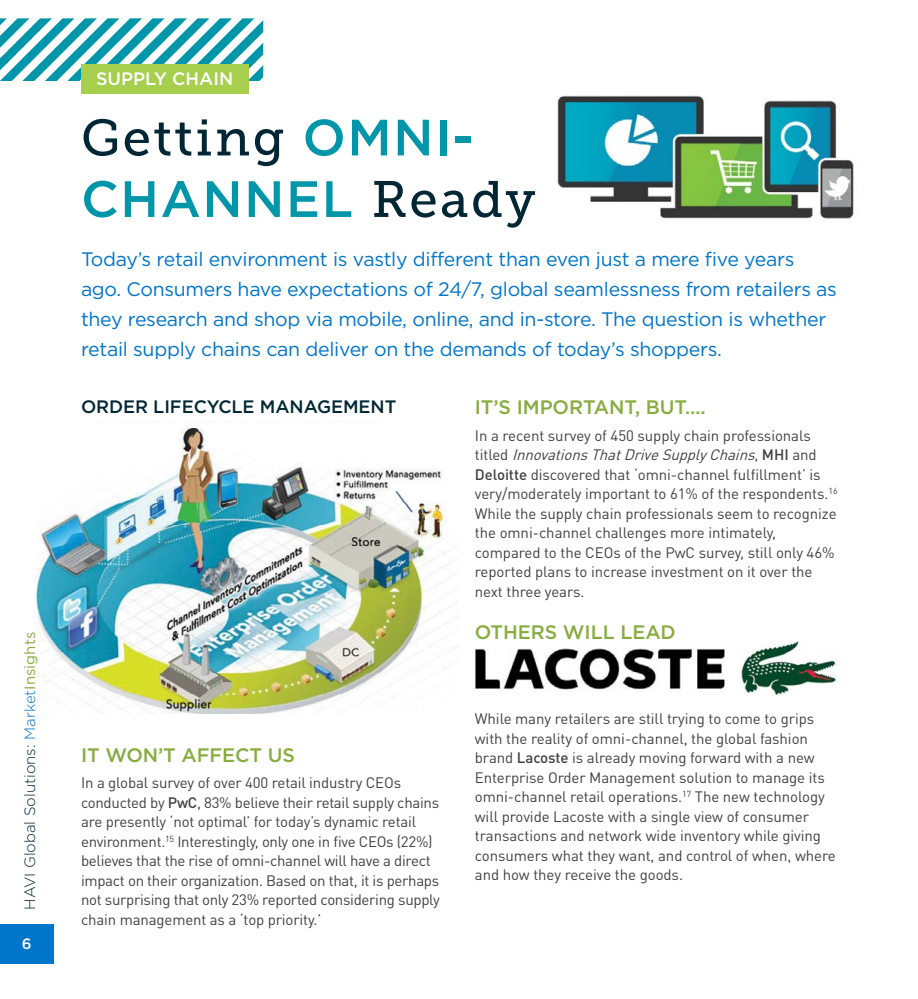
<style>
.page{position:relative;width:918px;height:999px;background:#fff}
.page>*{position:absolute;margin:0;border:0;box-sizing:border-box;transform-origin:0 0}
.t1{font:51px "Museo Slab 500";letter-spacing:.05em;color:#012735}
.t2{font:500 51px "Gotham";letter-spacing:.03em;color:#0096a9}
.t3{font:19.5px/30px "Gotham";letter-spacing:-.015em;color:#0075c9}
.t4{font:500 19.5px "Gotham";letter-spacing:-.005em;color:#87ac3f}
.t5{font:500 18px "Gotham";letter-spacing:-.005em;color:#012735}
.t6{font:500 18px "Gotham";color:#fff}
.t7{font:15px/19.5px "DINOT";letter-spacing:-.005em;color:#414042}
.t8{font:300 15px "Gotham";color:#012735}
.t9{font:500 15px "Gotham";color:#fff}
.s1{color:#0075c9}
.s2{font-weight:400;color:#87ac3f}
.s3{font-family:"Gotham";font-weight:500;color:#0096a9}
.s4{font-family:"Museo Slab 500";font-weight:400;color:#012735}
.s5{font-weight:500}
.s6{font-style:italic}
</style>
<div class="page">
<img style="left:35px;top:428px;width:420px;height:286px">
<svg style="left:0;top:18px;width:263px;height:63px"></svg>
<div style="left:81px;top:64px;width:167px;height:29px;background:#a5cf4d"></div>
<img style="left:557px;top:95px;width:297px;height:124px">
<div style="left:0;top:924px;width:53px;height:40px;background:#0075c9"></div>
<img style="left:475px;top:648px;width:250px;height:42px">
<img style="left:741px;top:641px;width:96px;height:54px">
<p class="t8" style="left:22px;top:910px;width:279px;rotate:-90deg">HAVI Global Solutions: <span class="s1">Market</span><span class="s2">Insights</span></p>
<p class="t9" style="left:22px;top:935px;width:11px">6</p>
<p class="t6" style="left:96px;top:68px;width:139px">SUPPLY CHAIN</p>
<h1 class="t1" style="left:81px;top:109px;width:394px">Getting <span class="s3">OMNI-</span></h1>
<h1 class="t2" style="left:81px;top:170px;width:456px">CHANNEL <span class="s4">Ready</span></h1>
<p class="t3" style="left:81px;top:243px;width:758px">Today’s retail environment is vastly different than even just a mere five years ago. Consumers have expectations of 24/7, global seamlessness from retailers as they research and shop via mobile, online, and in-store. The question is whether retail supply chains can deliver on the demands of today’s shoppers.</p>
<p class="t5" style="left:81px;top:396px;width:317px">ORDER LIFECYCLE MANAGEMENT</p>
<h2 class="t4" style="left:81px;top:744px;width:215px">IT WON’T AFFECT US</h2>
<p class="t7" style="left:81px;top:772px;width:360px">In a global survey of over 400 retail industry CEOs conducted by <span class="s5">PwC</span>, 83% believe their retail supply chains are presently ‘not optimal’ for today’s dynamic retail environment.<sup>15</sup> Interestingly, only one in five CEOs (22%) believes that the rise of omni-channel will have a direct impact on their organization. Based on that, it is perhaps not surprising that only 23% reported considering supply chain management as a ‘top priority.’</p>
<h2 class="t4" style="left:475px;top:396px;width:232px">IT’S IMPORTANT, BUT….</h2>
<p class="t7" style="left:475px;top:425px;width:364px">In a recent survey of 450 supply chain professionals<br>t i t l e d <span class="s6">InnovationsThatDriveSupplyChains</span>, <span class="s5">M H I</span> a n d <span class="s5">Deloitte</span> discovered that ‘omni-channel fulfillment’ is very/moderately important to 61% of the respondents.<sup>16<br></sup>While the supply chain professionals seem to recognize the omni-channel challenges more intimately, compared to the CEOs of the PwC survey, still only 46% reported plans to increase investment on it over the next three years.</p>
<h2 class="t4" style="left:475px;top:621px;width:203px">OTHERS WILL LEAD</h2>
<p class="t7" style="left:475px;top:708px;width:362px">While many retailers are still trying to come to grips with the reality of omni-channel, the global fashion brand <span class="s5">Lacoste</span> is already moving forward with a new Enterprise Order Management solution to manage its omni-channel retail operations.<sup>17</sup> The new technology will provide Lacoste with a single view of consumer transactions and network wide inventory while giving consumers what they want, and control of when, where and how they receive the goods.</p>
</div>
